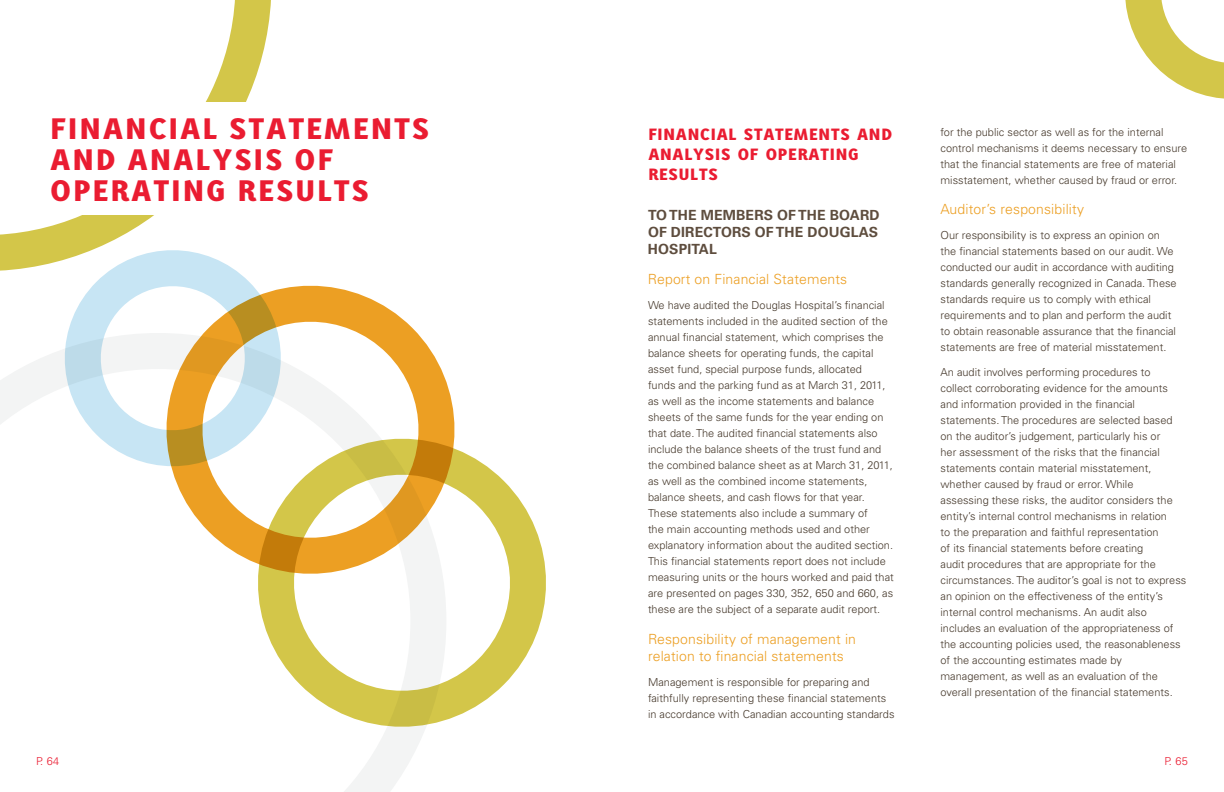
<style>
.page{position:relative;width:1224px;height:792px;background:#fff}
.page>*{position:absolute;margin:0;border:0;box-sizing:border-box;transform-origin:0 0}
.t1{font:29px/31px "Karbid Extra Bold Caps";letter-spacing:.02em;color:#ea1c31}
.t2{font:800 16px/20px "Karbid";letter-spacing:.01em;color:#ea1c31}
.t3{font:300 14px/17px "Univers";letter-spacing:.01em;color:#ec9f23}
.t4{font:700 14px/17px "Univers";letter-spacing:.01em;color:#5e4d3e}
.t5{font:300 11px/16px "Univers";color:#45382b}
.t6{font:300 11px "Univers";color:#ea1c31}
</style>
<div class="page">
<svg style="left:0;top:0;width:271px;height:271px"></svg>
<div style="left:36px;top:102px;width:486px;height:112px;background:#fff"></div>
<svg style="left:0;top:353px;width:420px;height:439px"></svg>
<svg style="left:54px;top:240px;width:217px;height:237px"></svg>
<svg style="left:152px;top:272px;width:303px;height:316px"></svg>
<svg style="left:244px;top:425px;width:302px;height:316px"></svg>
<svg style="left:1125px;top:0;width:99px;height:99px"></svg>
<h1 class="t1" style="left:50px;top:112px;width:382px">FINANCIAL STATEMENTS<br>AND ANALYSIS OF<br>OPERATING RESULTS</h1>
<h2 class="t2" style="left:648px;top:124px;width:246px">FINANCIAL STATEMENTS AND<br>ANALYSIS OF OPERATING<br>RESULTS</h2>
<p class="t4" style="left:648px;top:206px;width:203px">TO THE MEMBERS OF THE BOARD<br>OF DIRECTORS</p>
<p class="t4" style="left:755px;top:223px;width:74px">OF THE DOUGLAS</p>
<p class="t4" style="left:648px;top:240px;width:20px">HOSPI</p>
<p class="t4" style="left:691px;top:240px;width:18px">TAL</p>
<p class="t3" style="left:648px;top:271px;width:201px">Report on Financial Statements</p>
<p class="t5" style="left:648px;top:297px;width:247px">We have audited the Douglas Hospital’s financial statements included in the audited section of the annual financial statement, which comprises the balance sheets for operating funds, the capital asset fund, special purpose funds, allocated<br>funds and the parking fund as at March 31, 2011, as well as the income statements and balance sheets of the same funds for the year ending on that date. The audited financial statements also include the balance sheets of the trust fund and the combined balance sheet as at March 31, 2011, as well as the combined income statements, balance sheets, and cash flows for that year.<br>These statements also include a summary of<br>the main accounting methods used and other explanatory information about the audited section.<br>This financial statements report does not include measuring units or the hours worked and paid that are presented on pages 330, 352, 650 and 660, as these are the subject of a separate audit report.</p>
<p class="t3" style="left:648px;top:630px;width:210px">Responsibility of management in relation to financial statements</p>
<p class="t5" style="left:648px;top:674px;width:248px">Management is responsible for preparing and faithfully representing these financial statements in accordance with Canadian accounting standards</p>
<p class="t5" style="left:941px;top:124px;width:248px">for the public sector as well as for the internal control mechanisms it deems necessary to ensure that the financial statements are free of material misstatement, whether caused by fraud or error.</p>
<p class="t3" style="left:940px;top:201px;width:145px">Auditor’s responsibility</p>
<p class="t5" style="left:940px;top:227px;width:238px">Our responsibility is to express an opinion on the financial statements based on our audit. We conducted our audit in accordance with auditing standards generally recognized in Canada. These standards require us to comply with ethical requirements and to plan and perform the audit to obtain reasonable assurance that the financial statements are free of material misstatement.</p>
<p class="t5" style="left:940px;top:364px;width:247px">An audit involves performing procedures to<br>collect corroborating evidence for the amounts and information provided in the financial statements. The procedures are selected based on the auditor’s judgement, particularly his or<br>her assessment of the risks that the financial statements contain material misstatement, whether caused by fraud or error. While<br>assessing these risks, the auditor considers the entity’s internal control mechanisms in relation<br>to the preparation and faithful representation<br>of its financial statements before creating<br>audit procedures that are appropriate for the circumstances. The auditor’s goal is not to express an opinion on the effectiveness of the entity’s internal control mechanisms. An audit also includes an evaluation of the appropriateness of the accounting policies used, the reasonableness of the accounting estimates made by management, as well as an evaluation of the overall presentation of the financial statements.</p>
<p class="t6" style="left:36px;top:754px;width:25px">P. 64</p>
<p class="t6" style="left:1165px;top:754px;width:25px">P. 65</p>
</div>
